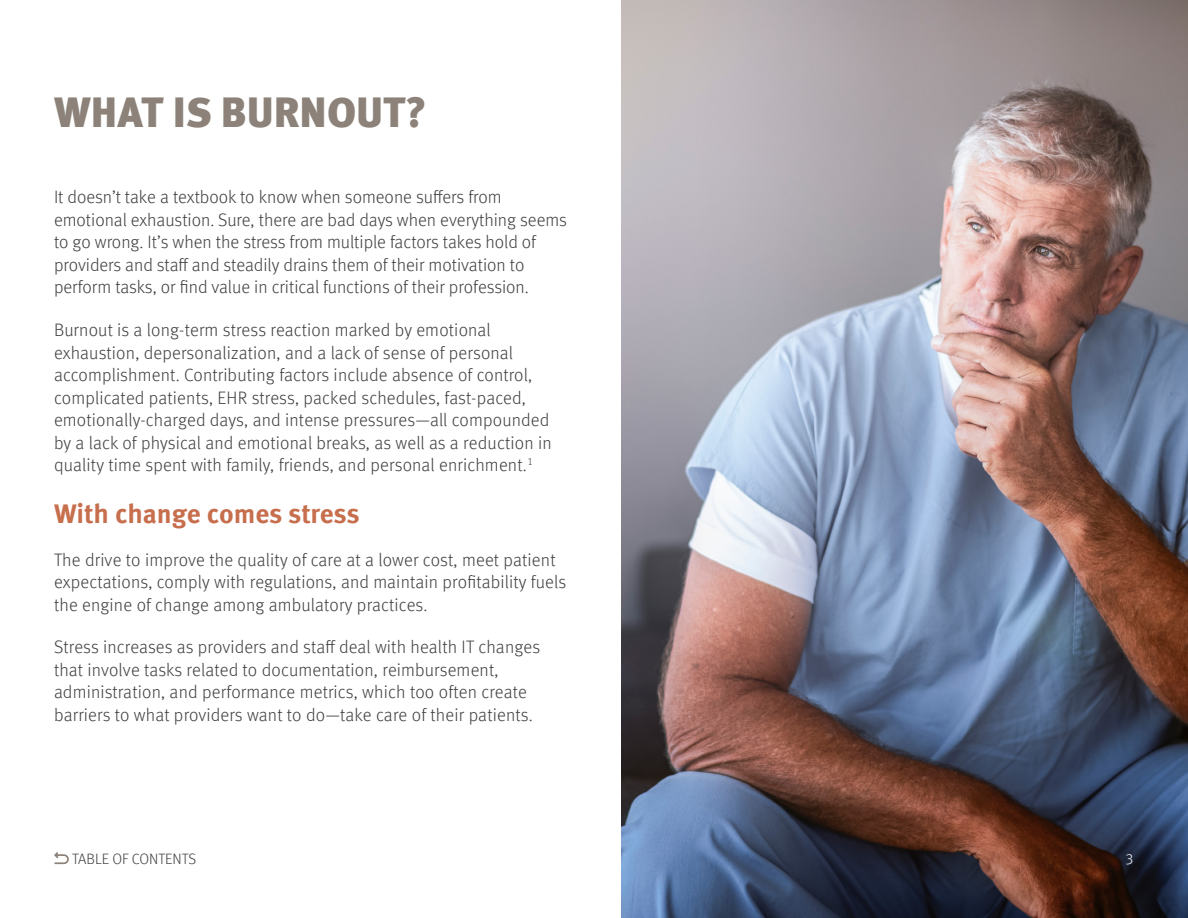
<style>
.page{position:relative;width:1188px;height:918px;background:#fff}
.page>*{position:absolute;margin:0;border:0;box-sizing:border-box;transform-origin:0 0}
.t1{font:900 42px "Meta Offc";color:#8c8279}
.t2{font:700 27px "Meta Offc";letter-spacing:-.005em;color:#c76e4d}
.t3{font:300 18px/22.5px "Meta Offc";letter-spacing:.005em;color:#414042}
.t4{font:300 15px "Meta Offc";color:#414042}
.t5{font:300 15px "Meta Offc";color:#fff}
</style>
<div class="page">
<img style="left:621px;top:0;width:567px;height:918px">
<svg style="left:54px;top:852px;width:15px;height:12px"></svg>
<h1 class="t1" style="left:54px;top:87px;width:374px">WHAT IS BURNOUT?</h1>
<p class="t3" style="left:54px;top:186px;width:515px">It doesn’t take a textbook to know when someone suffers from emotional exhaustion. Sure, there are bad days when everything seems to go wrong. It’s when the stress from multiple factors takes hold of providers and staff and steadily drains them of their motivation to perform tasks, or find value in critical functions of their profession.</p>
<p class="t3" style="left:54px;top:319px;width:499px">Burnout is a long-term stress reaction marked by emotional exhaustion, depersonalization, and a lack of sense of personal accomplishment. Contributing factors include absence of control, complicated patients, EHR stress, packed schedules, fast-paced, emotionally-charged days, and intense pressures—all compounded by a lack of physical and emotional breaks, as well as a reduction in quality time spent with family, friends, and personal enrichment.<sup>1</sup></p>
<h2 class="t2" style="left:54px;top:497px;width:307px">With change comes stress</h2>
<p class="t3" style="left:54px;top:549px;width:514px">The drive to improve the quality of care at a lower cost, meet patient expectations, comply with regulations, and maintain profitability fuels the engine of change among ambulatory practices.</p>
<p class="t3" style="left:54px;top:636px;width:488px">Stress increases as providers and staff deal with health IT changes that involve tasks related to documentation, reimbursement, administration, and performance metrics, which too often create barriers to what providers want to do—take care of their patients.</p>
<p class="t4" style="left:72px;top:850px;width:125px">TABLE OF CONTENTS</p>
<p class="t5" style="left:1125px;top:850px;width:10px">3</p>
</div>
